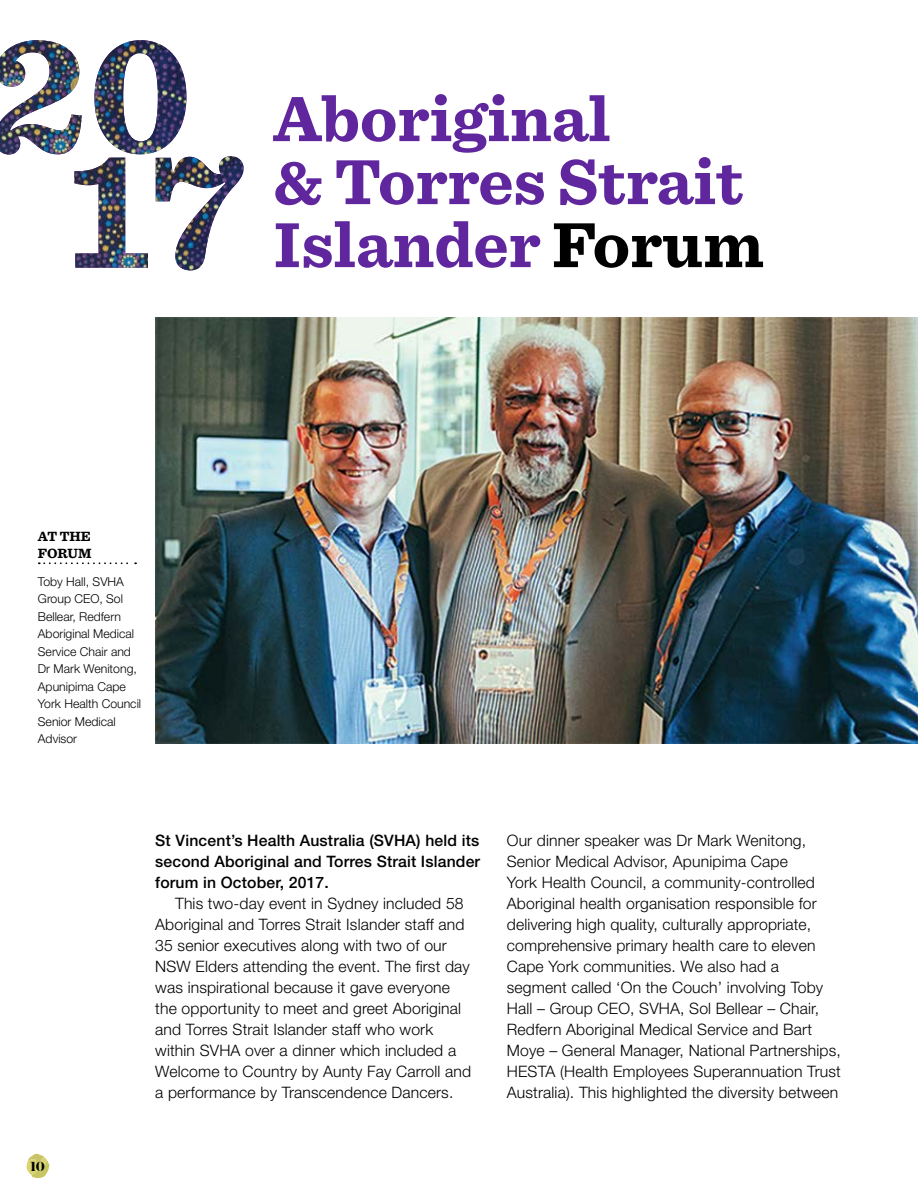
<style>
.page{position:relative;width:918px;height:1191px;background:#fff}
.page>*{position:absolute;margin:0;border:0;box-sizing:border-box;transform-origin:0 0}
.t1{font:700 66.5px/63px "Sentinel";color:#60269e}
.t2{font:300 15.75px/21px "Helvetica Neue LT Std";letter-spacing:.01em;color:#000}
.t3{font:500 15.75px/21px "Helvetica Neue LT Std";letter-spacing:.01em;color:#000;text-align:justify}
.t4{font:700 14.53px "Dala Floda";color:#000}
.t5{font:700 14px/16.8px "Sentinel";color:#000}
.t6{font:300 12.25px/17.5px "Helvetica Neue LT Std";color:#000}
.s1{color:#000}
</style>
<div class="page">
<svg style="left:26px;top:1153px;width:23px;height:25px"></svg>
<svg style="left:39px;top:562px;width:97px;height:2px"></svg>
<img style="left:155px;top:317px;width:763px;height:426px">
<img style="left:0;top:40px;width:187px;height:115px">
<img style="left:74px;top:156px;width:169px;height:114px">
<h1 class="t1" style="left:273px;top:84px;width:492px">Aboriginal<br>&amp; Torres Strait<br>Islander <span class="s1">Forum</span></h1>
<p class="t5" style="left:38px;top:527px;width:55px">AT THE<br>FORUM</p>
<p class="t6" style="left:38px;top:572px;width:105px">Toby Hall, SVHA<br>Group CEO, Sol<br>Bellear, Redfern<br>Aboriginal Medical<br>Service Chair and<br>Dr Mark Wenitong,<br>Apunipima Cape<br>York Health Council<br>Senior Medical<br>Advisor</p>
<p class="t4" style="left:30px;top:1156px;width:16px">10</p>
<p class="t3" style="left:155px;top:829px;width:326px">St Vincent’s Health Australia (SVHA) held its second Aboriginal and Torres Strait Islander forum in October, 2017.</p>
<p class="t2" style="left:155px;top:892px;width:317px;text-indent:20px">This two-day event in Sydney included 58<br>Aboriginal and Torres Strait Islander staff and 35 senior executives along with two of our NSW Elders attending the event. The first day was inspirational because it gave everyone the opportunity to meet and greet Aboriginal and Torres Strait Islander staff who work within SVHA over a dinner which included a Welcome to Country by Aunty Fay Carroll and a performance by Transcendence Dancers.</p>
<p class="t2" style="left:507px;top:829px;width:335px">Our dinner speaker was Dr Mark Wenitong, Senior Medical Advisor, Apunipima Cape<br>York Health Council, a community-controlled Aboriginal health organisation responsible for delivering high quality, culturally appropriate, comprehensive primary health care to eleven Cape York communities. We also had a segment called ‘On the Couch’ involving Toby Hall – Group CEO, SVHA, Sol Bellear – Chair, Redfern Aboriginal Medical Service and Bart Moye – General Manager, National Partnerships, HESTA (Health Employees Superannuation Trust Australia). This highlighted the diversity between</p>
</div>
